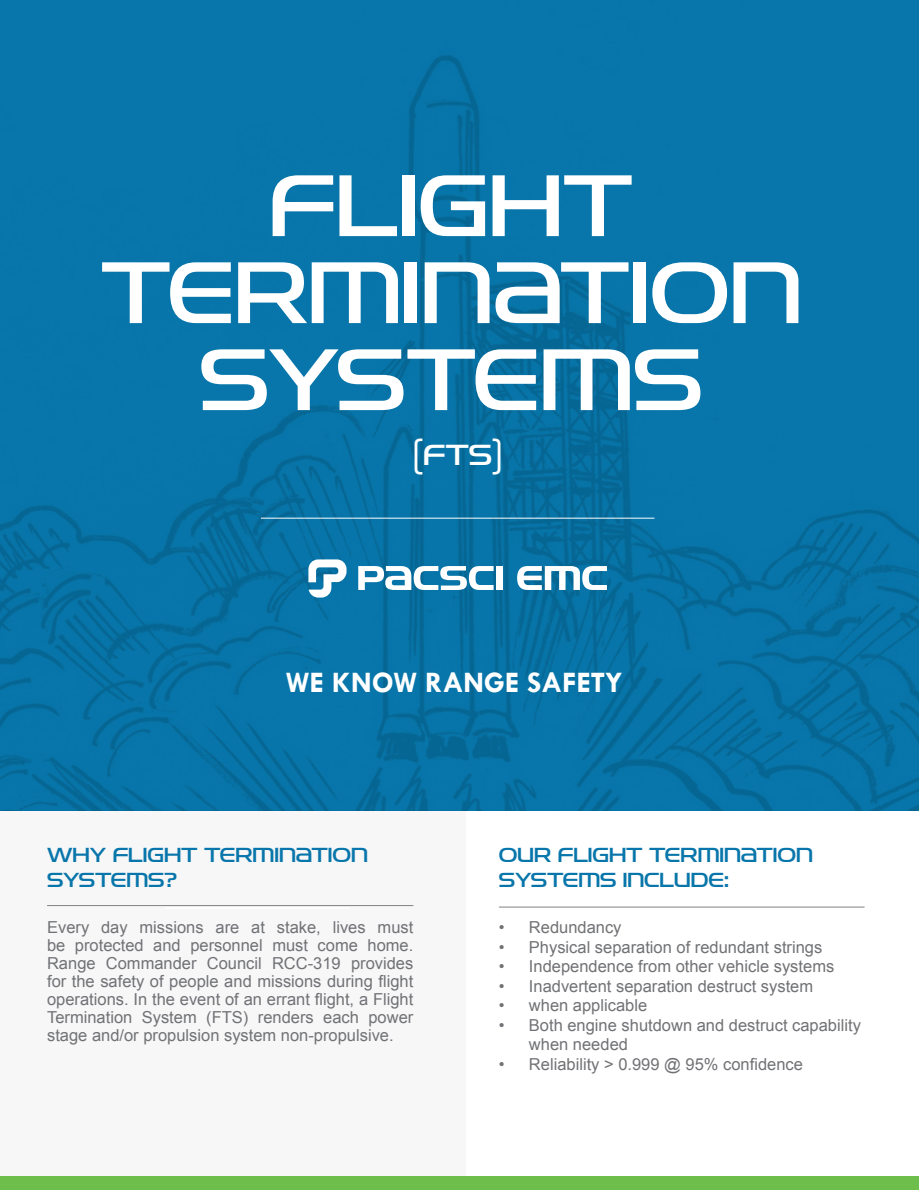
<style>
.page{position:relative;width:919px;height:1190px;background:#fff}
.page>*{position:absolute;margin:0;border:0;box-sizing:border-box;transform-origin:0 0}
.t1{font:90px "Snasm Bk";color:#fff}
.t2{font:700 30px "Tw Cen";color:#fff}
.t3{font:30px "Snasm Bk";color:#fff}
.t4{font:21px "Snasm Bk";color:#0876aa}
.t5{font:16.5px/18px "Arial";color:#717275;text-align:justify}
</style>
<div class="page">
<div style="left:0;top:811px;width:465px;height:378px;background:#f7f7f8"></div>
<div style="left:0;top:0;width:919px;height:811px;background:#0876aa"></div>
<hr style="left:165px;top:908px;width:184px;height:1px;background:#fff">
<div style="left:0;top:1176px;width:919px;height:14px;background:#6dbe4b"></div>
<svg style="left:308px;top:559px;width:39px;height:39px"></svg>
<svg style="left:358px;top:566px;width:136px;height:24px"></svg>
<div style="left:496px;top:566px;width:7px;height:24px;background:#fff"></div>
<svg style="left:517px;top:566px;width:90px;height:24px"></svg>
<hr style="left:261px;top:518px;width:393px;height:1px;background:#fff">
<hr style="left:47px;top:905px;width:366px;height:1px;background:#808285">
<hr style="left:499px;top:907px;width:366px;height:1px;background:#808285">
<p class="t1" style="left:269px;top:157px;width:366px">FLIGHT</p>
<p class="t1" style="left:100px;top:244px;width:703px">TERMINATION</p>
<p class="t1" style="left:199px;top:331px;width:505px">SYSTEMS</p>
<p class="t3" style="left:412px;top:439px;width:93px">(FTS)</p>
<p class="t2" style="left:286px;top:664px;width:338px">WE KNOW RANGE SAFETY</p>
<p class="t4" style="left:47px;top:843px;width:322px">WHY FLIGHT TERMINATION</p>
<p class="t4" style="left:47px;top:869px;width:131px">SYSTEMS?</p>
<p class="t5" style="left:47px;top:919px;width:368px">Every day missions are at stake, lives must be protected and personnel must come home.<br>Range Commander Council RCC-319 provides for the safety of people and missions during flight operations. In the event of an errant flight, a Flight Termination System (FTS) renders each power stage and/or propulsion system non-propulsive.</p>
<p class="t4" style="left:499px;top:843px;width:315px">OUR FLIGHT TERMINATION</p>
<p class="t4" style="left:499px;top:869px;width:231px">SYSTEMS INCLUDE;</p>
<p class="t5" style="left:499px;top:919px;width:124px">• Redundancy</p>
<p class="t5" style="left:499px;top:938px;width:325px">• Physical separation of redundant strings</p>
<p class="t5" style="left:499px;top:958px;width:337px">• Independence from other vehicle systems</p>
<p class="t5" style="left:499px;top:977px;width:316px">• Inadvertent separation destruct system</p>
<p class="t5" style="left:499px;top:997px;width:150px">• when applicable</p>
<p class="t5" style="left:529px;top:1015px;width:334px;line-height:19.5px;text-indent:-30px">• Both engine shutdown and destruct capability when needed</p>
<p class="t5" style="left:499px;top:1055px;width:305px">• Reliability &gt; 0.999 @ 95% confidence</p>
</div>
